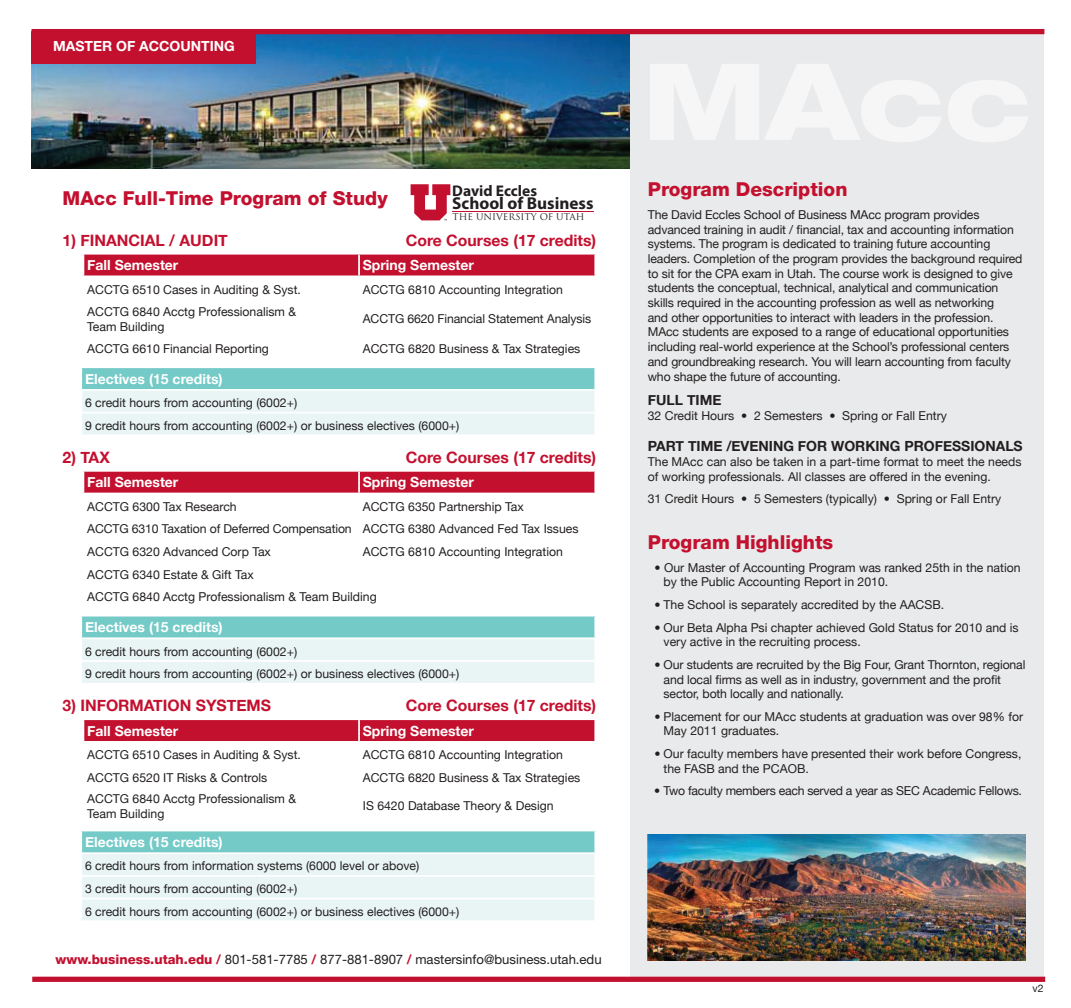
<style>
.page{position:relative;width:1071px;height:1008px;background:#fff}
.page>*{position:absolute;margin:0;border:0;box-sizing:border-box;transform-origin:0 0}
.t1{font:800 19.25px "Helvetica Neue LT Std";color:#c3102f}
.t2{font:700 17.15px "Myriad Pro";color:#231f20}
.t3{font:700 15.75px "Helvetica Neue";color:#c3102f}
.t4{font:700 15.58px "Myriad Pro";color:#231f20}
.t5{font:700 14px "Helvetica Neue";color:#fff}
.t6{font:700 14px "Helvetica Neue";color:#231f20}
.t7{font:700 14px "Helvetica Neue LT Std";color:#fff}
.t8{font:13.12px "Helvetica Neue LT Std";color:#231f20}
.t9{font:12.25px/14.7px "Helvetica Neue";color:#231f20}
.t10{font:12.25px "Helvetica Neue";letter-spacing:-.02em;color:#231f20}
.t11{font:10.5px "Helvetica Neue";color:#231f20}
.t12{font:9.1px "Trajan Pro";color:#231f20}
.s1{font-weight:800;color:#c3102f}
.s2{font-weight:700;color:#c3102f}
</style>
<div class="page">
<img style="left:32px;top:34px;width:598px;height:135px">
<div style="left:630px;top:32px;width:414px;height:950px;background:#e9eaeb"></div>
<svg style="left:411px;top:184px;width:39px;height:36px"></svg>
<hr style="left:452px;top:211px;width:141px;height:1px;background:#c3102f">
<div style="left:32px;top:32px;width:224px;height:32px;background:#c3102f"></div>
<svg style="left:83px;top:254px;width:512px;height:22px;background:#c61d3a"></svg>
<div style="left:81px;top:367px;width:514px;height:23px;background:#73cac7"></div>
<div style="left:82px;top:391px;width:512px;height:43px;background:#e9f5f5"></div>
<hr style="left:80px;top:366px;width:516px;height:2px;background:#fff">
<hr style="left:80px;top:368px;width:2px;height:21px;background:#fff">
<hr style="left:594px;top:368px;width:2px;height:21px;background:#fff">
<hr style="left:80px;top:389px;width:516px;height:2px;background:#fff">
<hr style="left:80px;top:412px;width:516px;height:1px;background:#fff">
<svg style="left:83px;top:471px;width:512px;height:22px;background:#c61d3a"></svg>
<div style="left:81px;top:616px;width:514px;height:22px;background:#73cac7"></div>
<div style="left:82px;top:639px;width:512px;height:44px;background:#e9f5f5"></div>
<hr style="left:80px;top:615px;width:516px;height:2px;background:#fff">
<hr style="left:80px;top:617px;width:2px;height:20px;background:#fff">
<hr style="left:594px;top:617px;width:2px;height:20px;background:#fff">
<hr style="left:80px;top:637px;width:516px;height:2px;background:#fff">
<hr style="left:80px;top:660px;width:516px;height:2px;background:#fff">
<svg style="left:83px;top:719px;width:512px;height:23px;background:#c82743"></svg>
<div style="left:81px;top:831px;width:514px;height:22px;background:#73cac7"></div>
<div style="left:82px;top:854px;width:512px;height:66px;background:#e9f5f5"></div>
<hr style="left:80px;top:831px;width:2px;height:21px;background:#fff">
<hr style="left:594px;top:831px;width:2px;height:21px;background:#fff">
<hr style="left:80px;top:852px;width:516px;height:2px;background:#fff">
<hr style="left:80px;top:875px;width:516px;height:2px;background:#fff">
<hr style="left:80px;top:898px;width:516px;height:1px;background:#fff">
<div style="left:32px;top:29px;width:1012px;height:5px;background:#c3102f"></div>
<div style="left:32px;top:977px;width:1013px;height:5px;background:#c3102f"></div>
<img style="left:648px;top:835px;width:378px;height:125px">
<p class="t7" style="left:53px;top:38px;width:183px">MASTER OF ACCOUNTING</p>
<p class="t4" style="left:452px;top:180px;width:86px">David Eccles</p>
<h2 class="t2" style="left:452px;top:192px;width:143px">School of Business</h2>
<p class="t12" style="left:453px;top:211px;width:134px">THE UNIVERSITY OF UTAH</p>
<h1 class="t1" style="left:63px;top:187px;width:327px">MAcc Full-Time Program of Study</h1>
<p class="t3" style="left:63px;top:230px;width:167px">1) FINANCIAL / AUDIT</p>
<p class="t3" style="left:406px;top:230px;width:192px">Core Courses (17 credits)</p>
<p class="t5" style="left:87px;top:256px;width:93px">Fall Semester</p>
<p class="t5" style="left:363px;top:256px;width:113px">Spring Semester</p>
<p class="t9" style="left:87px;top:282px;width:215px">ACCTG 6510 Cases in Auditing &amp; Syst.</p>
<p class="t9" style="left:363px;top:282px;width:202px">ACCTG 6810 Accounting Integration</p>
<p class="t9" style="left:87px;top:304px;width:210px">ACCTG 6840 Acctg Professionalism &amp;<br>Team Building</p>
<p class="t9" style="left:363px;top:311px;width:230px">ACCTG 6620 Financial Statement Analysis</p>
<p class="t9" style="left:87px;top:341px;width:183px">ACCTG 6610 Financial Reporting</p>
<p class="t9" style="left:363px;top:341px;width:219px">ACCTG 6820 Business &amp; Tax Strategies</p>
<p class="t5" style="left:85px;top:370px;width:139px">Electives (15 credits)</p>
<p class="t9" style="left:85px;top:391px;width:376px;line-height:22.8px">6 credit hours from accounting (6002+)<br>9 credit hours from accounting (6002+) or business electives (6000+)</p>
<p class="t3" style="left:63px;top:448px;width:49px">2) TAX</p>
<p class="t3" style="left:406px;top:448px;width:192px">Core Courses (17 credits)</p>
<p class="t5" style="left:87px;top:474px;width:93px">Fall Semester</p>
<p class="t5" style="left:363px;top:474px;width:113px">Spring Semester</p>
<p class="t9" style="left:87px;top:499px;width:151px">ACCTG 6300 Tax Research</p>
<p class="t9" style="left:87px;top:495px;width:493px;line-height:22.8px;text-indent:276px">ACCTG 6350 Partnership Tax<br>ACCTG 6310 Taxation of Deferred Compensation ACCTG 6380 Advanced Fed Tax Issues<br>ACCTG 6320 Advanced Corp Tax</p>
<p class="t9" style="left:363px;top:544px;width:202px">ACCTG 6810 Accounting Integration</p>
<p class="t9" style="left:87px;top:563px;width:291px;line-height:22.8px">ACCTG 6340 Estate &amp; Gift Tax<br>ACCTG 6840 Acctg Professionalism &amp; Team Building</p>
<p class="t5" style="left:85px;top:618px;width:139px">Electives (15 credits)</p>
<p class="t9" style="left:85px;top:640px;width:376px;line-height:22.8px">6 credit hours from accounting (6002+)<br>9 credit hours from accounting (6002+) or business electives (6000+)</p>
<p class="t3" style="left:63px;top:696px;width:210px">3) INFORMATION SYSTEMS</p>
<p class="t3" style="left:406px;top:696px;width:192px">Core Courses (17 credits)</p>
<p class="t5" style="left:87px;top:722px;width:93px">Fall Semester</p>
<p class="t5" style="left:363px;top:722px;width:113px">Spring Semester</p>
<p class="t9" style="left:87px;top:747px;width:215px">ACCTG 6510 Cases in Auditing &amp; Syst.</p>
<p class="t9" style="left:363px;top:747px;width:202px">ACCTG 6810 Accounting Integration</p>
<p class="t9" style="left:87px;top:770px;width:182px">ACCTG 6520 IT Risks &amp; Controls</p>
<p class="t9" style="left:363px;top:770px;width:219px">ACCTG 6820 Business &amp; Tax Strategies</p>
<p class="t9" style="left:87px;top:791px;width:210px">ACCTG 6840 Acctg Professionalism &amp;<br>Team Building</p>
<p class="t9" style="left:363px;top:798px;width:192px">IS 6420 Database Theory &amp; Design</p>
<p class="t5" style="left:85px;top:833px;width:139px">Electives (15 credits)</p>
<p class="t9" style="left:85px;top:854px;width:376px;line-height:22.8px">6 credit hours from information systems (6000 level or above)<br>3 credit hours from accounting (6002+)<br>6 credit hours from accounting (6002+) or business electives (6000+)</p>
<p class="t8" style="left:55px;top:952px;width:548px"><span class="s1">www.business.utah.edu</span> <span class="s2">/</span> 801-581-7785 <span class="s2">/</span> 877-881-8907 <span class="s2">/</span> mastersinfo@business.utah.edu</p>
<h1 class="t1" style="left:648px;top:178px;width:201px">Program Description</h1>
<p class="t9" style="left:648px;top:207px;width:376px">The David Eccles School of Business MAcc program provides advanced training in audit / financial, tax and accounting information systems. The program is dedicated to training future accounting leaders. Completion of the program provides the background required to sit for the CPA exam in Utah. The course work is designed to give students the conceptual, technical, analytical and communication skills required in the accounting profession as well as networking<br>and other opportunities to interact with leaders in the profession.<br>MAcc students are exposed to a range of educational opportunities including real-world experience at the School’s professional centers and groundbreaking research. You will learn accounting from faculty who shape the future of accounting.</p>
<p class="t6" style="left:648px;top:392px;width:75px">FULL TIME</p>
<p class="t9" style="left:648px;top:408px;width:301px">32 Credit Hours • 2 Semesters • Spring or Fall Entry</p>
<p class="t6" style="left:648px;top:438px;width:376px">PART TIME /EVENING FOR WORKING PROFESSIONALS</p>
<p class="t9" style="left:648px;top:454px;width:375px">The MAcc can also be taken in a part-time format to meet the needs of working professionals. All classes are offered in the evening.</p>
<p class="t9" style="left:648px;top:492px;width:355px">31 Credit Hours • 5 Semesters (typically) • Spring or Fall Entry</p>
<h1 class="t1" style="left:648px;top:531px;width:187px">Program Highlights</h1>
<p class="t9" style="left:664px;top:560px;width:359px;text-indent:-9px">• Our Master of Accounting Program was ranked 25th in the nation by the Public Accounting Report in 2010.</p>
<p class="t9" style="left:655px;top:597px;width:291px">• The School is separately accredited by the AACSB.</p>
<p class="t9" style="left:664px;top:620px;width:357px;text-indent:-9px">• Our Beta Alpha Psi chapter achieved Gold Status for 2010 and is very active in the recruiting process.</p>
<p class="t9" style="left:664px;top:657px;width:363px;text-indent:-9px">• Our students are recruited by the Big Four, Grant Thornton, regional and local firms as well as in industry, government and the profit sector, both locally and nationally.</p>
<p class="t9" style="left:664px;top:709px;width:361px;text-indent:-9px">• Placement for our MAcc students at graduation was over 98% for<br>May 2011 graduates.</p>
<p class="t9" style="left:664px;top:746px;width:359px;text-indent:-9px">• Our faculty members have presented their work before Congress, the FASB and the PCAOB.</p>
<p class="t10" style="left:654px;top:784px;width:369px">• Two faculty members each served a year as SEC Academic Fellows.</p>
<p class="t11" style="left:1033px;top:982px;width:13px">v2</p>
</div>
